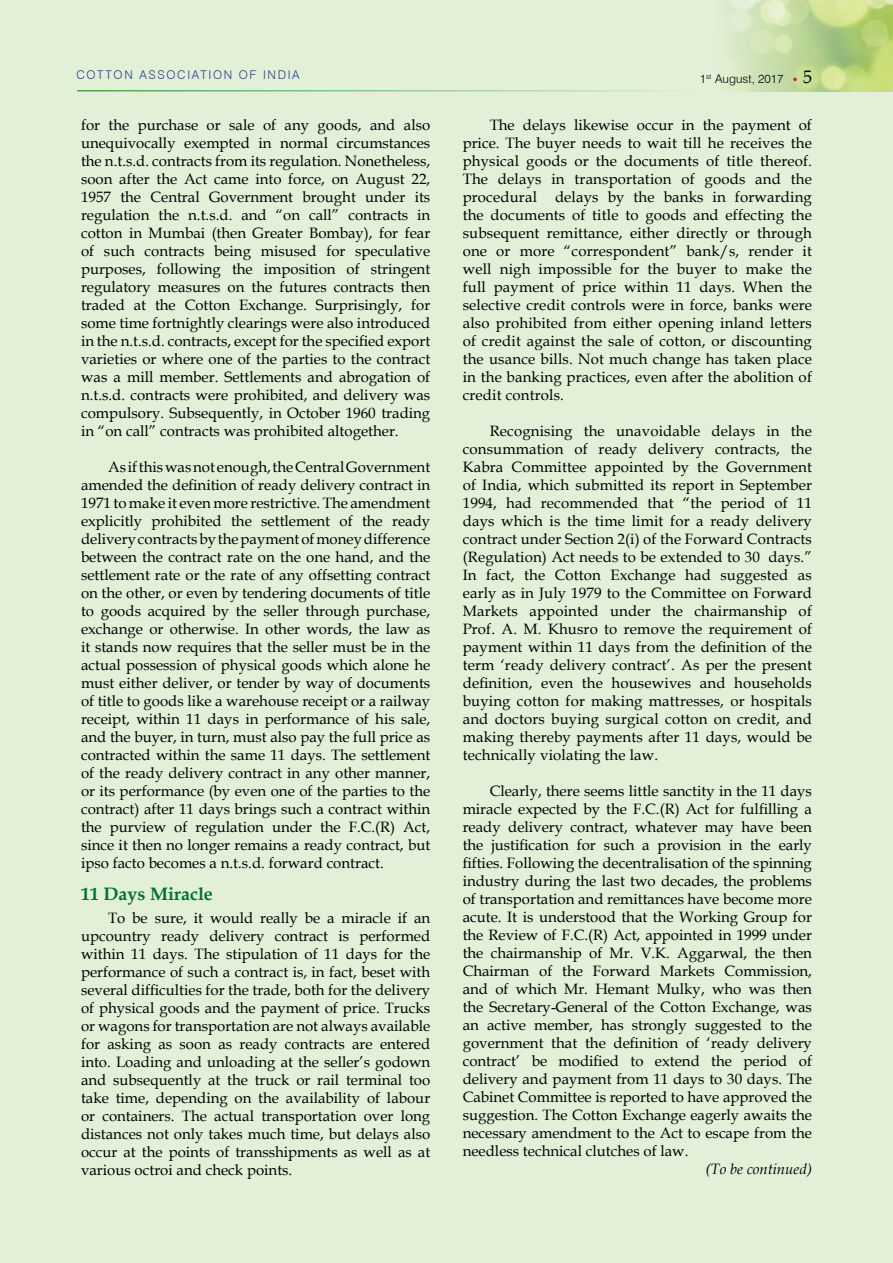
<style>
.page{position:relative;width:893px;height:1263px;background:#e3f0d8}
.page>*{position:absolute;margin:0;border:0;box-sizing:border-box;transform-origin:0 0}
.t1{font:700 18px "Book Antiqua";color:#00722e}
.t2{font:15px/18px "Book Antiqua";color:#000;text-align:justify}
.t3{font:italic 15px "Book Antiqua";color:#000}
.t4{font:300 12px "Swiss 721 BT";letter-spacing:.14em;color:#25408f}
.t5{font:300 12px "Swiss 721 BT";color:#000}
.s1{font-family:"Book Antiqua";font-weight:400;font-size:18px}
</style>
<div class="page">
<img style="left:727px;top:0;width:166px;height:91px">
<hr style="left:77px;top:90px;width:628px;height:2px;background:#41ad49">
<svg style="left:793px;top:78px;width:4px;height:3px"></svg>
<p class="t4" style="left:76px;top:67px;width:225px">COTTON ASSOCIATION OF INDIA</p>
<p class="t5" style="left:700px;top:71px;width:114px">1<sup>ST</sup> AUGUST, 2017 <span class="s1">5</span></p>
<p class="t2" style="left:81px;top:115px;width:351px">for the purchase or sale of any goods, and also unequivocally exempted in normal circumstances the n.t.s.d. contracts from its regulation. Nonetheless, soon after the Act came into force, on August 22, 1957 the Central Government brought under its regulation the n.t.s.d. and “on call” contracts in cotton in Mumbai (then Greater Bombay), for fear of such contracts being misused for speculative purposes, following the imposition of stringent regulatory measures on the futures contracts then traded at the Cotton Exchange. Surprisingly, for some time fortnightly clearings were also introduced in the n.t.s.d. contracts, except for the specified export varieties or where one of the parties to the contract was a mill member. Settlements and abrogation of n.t.s.d. contracts were prohibited, and delivery was compulsory. Subsequently, in October 1960 trading in “on call” contracts was prohibited altogether.</p>
<p class="t2" style="left:81px;top:457px;width:351px;text-indent:27px">As if this was not enough, the Central Government amended the definition of ready delivery contract in 1971 to make it even more restrictive. The amendment explicitly prohibited the settlement of the ready delivery contracts by the payment of money difference between the contract rate on the one hand, and the settlement rate or the rate of any offsetting contract on the other, or even by tendering documents of title to goods acquired by the seller through purchase, exchange or otherwise. In other words, the law as it stands now requires that the seller must be in the actual possession of physical goods which alone he must either deliver, or tender by way of documents of title to goods like a warehouse receipt or a railway receipt, within 11 days in performance of his sale, and the buyer, in turn, must also pay the full price as contracted within the same 11 days. The settlement of the ready delivery contract in any other manner, or its performance (by even one of the parties to the contract) after 11 days brings such a contract within the purview of regulation under the F.C.(R) Act, since it then no longer remains a ready contract, but ipso facto becomes a n.t.s.d. forward contract.</p>
<p class="t1" style="left:81px;top:881px;width:133px">11 Days Miracle</p>
<p class="t2" style="left:81px;top:908px;width:351px;text-indent:27px">To be sure, it would really be a miracle if an upcountry ready delivery contract is performed within 11 days. The stipulation of 11 days for the performance of such a contract is, in fact, beset with several difficulties for the trade, both for the delivery of physical goods and the payment of price. Trucks or wagons for transportation are not always available for asking as soon as ready contracts are entered into. Loading and unloading at the seller’s godown and subsequently at the truck or rail terminal too take time, depending on the availability of labour or containers. The actual transportation over long distances not only takes much time, but delays also occur at the points of transshipments as well as at various octroi and check points.</p>
<p class="t2" style="left:463px;top:115px;width:351px;text-indent:27px">The delays likewise occur in the payment of price. The buyer needs to wait till he receives the physical goods or the documents of title thereof.<br>The delays in transportation of goods and the procedural delays by the banks in forwarding the documents of title to goods and effecting the subsequent remittance, either directly or through one or more “correspondent” bank/s, render it well nigh impossible for the buyer to make the full payment of price within 11 days. When the selective credit controls were in force, banks were also prohibited from either opening inland letters of credit against the sale of cotton, or discounting the usance bills. Not much change has taken place in the banking practices, even after the abolition of credit controls.</p>
<p class="t2" style="left:463px;top:421px;width:351px;text-indent:27px">Recognising the unavoidable delays in the consummation of ready delivery contracts, the Kabra Committee appointed by the Government of India, which submitted its report in September 1994, had recommended that “the period of 11 days which is the time limit for a ready delivery contract under Section 2(i) of the Forward Contracts (Regulation) Act needs to be extended to 30 days.” In fact, the Cotton Exchange had suggested as early as in July 1979 to the Committee on Forward Markets appointed under the chairmanship of Prof. A. M. Khusro to remove the requirement of payment within 11 days from the definition of the term ‘ready delivery contract’. As per the present definition, even the housewives and households buying cotton for making mattresses, or hospitals and doctors buying surgical cotton on credit, and making thereby payments after 11 days, would be technically violating the law.</p>
<p class="t2" style="left:463px;top:781px;width:351px;text-indent:27px">Clearly, there seems little sanctity in the 11 days miracle expected by the F.C.(R) Act for fulfilling a ready delivery contract, whatever may have been the justification for such a provision in the early fifties. Following the decentralisation of the spinning industry during the last two decades, the problems of transportation and remittances have become more acute. It is understood that the Working Group for the Review of F.C.(R) Act, appointed in 1999 under the chairmanship of Mr. V.K. Aggarwal, the then Chairman of the Forward Markets Commission, and of which Mr. Hemant Mulky, who was then the Secretary-General of the Cotton Exchange, was an active member, has strongly suggested to the government that the definition of ‘ready delivery contract’ be modified to extend the period of delivery and payment from 11 days to 30 days. The Cabinet Committee is reported to have approved the suggestion. The Cotton Exchange eagerly awaits the necessary amendment to the Act to escape from the needless technical clutches of law.</p>
<p class="t3" style="left:706px;top:1158px;width:108px">(To be continued)</p>
</div>
